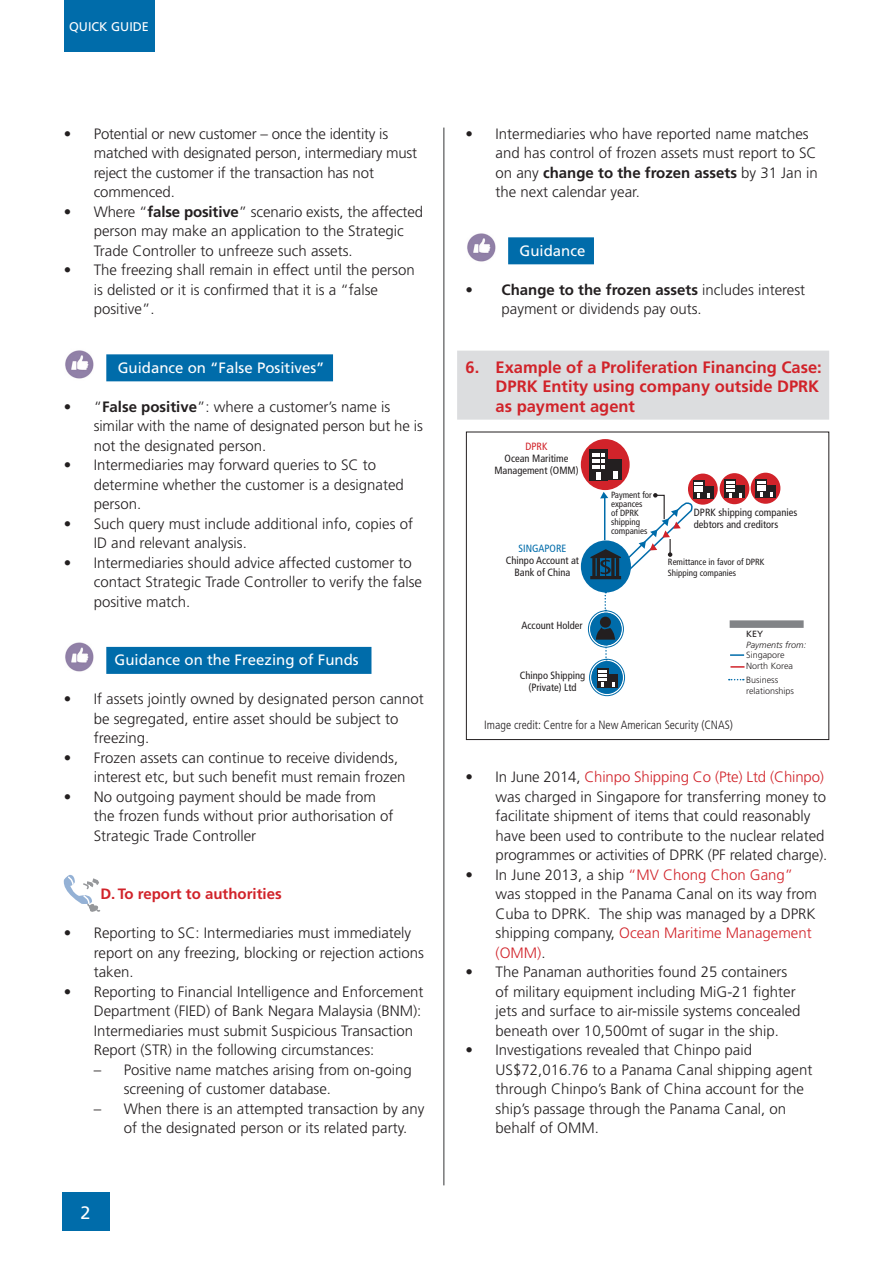
<style>
.page{position:relative;width:893px;height:1263px;background:#fff}
.page>*{position:absolute;margin:0;border:0;box-sizing:border-box;transform-origin:0 0}
.t1{font:18px "Frutiger LT Std";color:#fff}
.t2{font:700 16.5px/19.5px "Frutiger LT Std";color:#d1232a}
.t3{font:300 15px/19.5px "Frutiger LT Std";color:#231f20}
.t4{font:15px "Frutiger LT Std";color:#fff}
.t5{font:700 15px "Frutiger LT Std";color:#d1232a}
.t6{font:12.6px "Frutiger LT Std";color:#fff}
.t7{font:300 condensed 12px "Frutiger LT Std";color:#231f20}
.t8{font:condensed 10.5px/12px "Frutiger LT Std";color:#231f20;text-align:center}
.t9{font:condensed 10.5px "Frutiger LT Std";color:#006caa}
.t10{font:condensed 10.5px "Frutiger LT Std";color:#d1232a}
.t11{font:condensed 9px/9px "Frutiger LT Std";color:#231f20}
.t12{font:300 9px/10.5px "Frutiger LT Std";color:#231f20}
.t13{font:italic 300 9px "Frutiger LT Std";color:#231f20}
.t14{font:9px "Frutiger LT Std";color:#231f20}
.s1{font-weight:700}
.s2{color:#d1232a}
</style>
<div class="page">
<div style="left:62px;top:1193px;width:47px;height:38px;background:#006caa"></div>
<div style="left:508px;top:237px;width:86px;height:27px;background:#006caa"></div>
<div style="left:457px;top:351px;width:372px;height:69px;background:#dcdddf"></div>
<img style="left:467px;top:233px;width:28px;height:29px">
<div style="left:106px;top:354px;width:227px;height:27px;background:#006caa"></div>
<div style="left:106px;top:647px;width:265px;height:27px;background:#006caa"></div>
<img style="left:65px;top:350px;width:29px;height:29px">
<img style="left:65px;top:642px;width:29px;height:30px">
<svg style="left:63px;top:874px;width:38px;height:38px"></svg>
<div style="left:581px;top:439px;width:49px;height:51px;background:#d1232a;border-radius:50%"></div>
<div style="left:589px;top:449px;width:18px;height:31px;background:#231f20"></div>
<svg style="left:688px;top:474px;width:30px;height:31px"></svg>
<div style="left:704px;top:486px;width:9px;height:13px;background:#231f20"></div>
<div style="left:720px;top:473px;width:29px;height:31px;background:#d1232a;border-radius:50%"></div>
<svg style="left:724px;top:479px;width:12px;height:19px"></svg>
<div style="left:736px;top:486px;width:9px;height:12px;background:#231f20"></div>
<svg style="left:726px;top:482px;width:16px;height:16px"></svg>
<div style="left:751px;top:473px;width:29px;height:31px;background:#d1232a;border-radius:50%"></div>
<div style="left:755px;top:479px;width:12px;height:19px;background:#231f20"></div>
<div style="left:767px;top:485px;width:9px;height:13px;background:#231f20"></div>
<svg style="left:757px;top:481px;width:16px;height:16px"></svg>
<div style="left:591px;top:661px;width:32px;height:33px;background:#006caa;border-radius:50%"></div>
<div style="left:589px;top:659px;width:36px;height:37px;border:1px solid #006caa;border-radius:50%"></div>
<div style="left:591px;top:661px;width:32px;height:33px;border:2px solid #006caa;border-radius:50%"></div>
<div style="left:596px;top:667px;width:12px;height:20px;background:#231f20"></div>
<div style="left:608px;top:674px;width:10px;height:13px;background:#231f20"></div>
<svg style="left:598px;top:670px;width:17px;height:17px"></svg>
<div style="left:584px;top:544px;width:44px;height:45px;background:#006caa;border-radius:50%"></div>
<div style="left:581px;top:540px;width:50px;height:52px;border:6px solid #006caa;border-radius:50%"></div>
<hr style="left:590px;top:576px;width:31px;height:3px;background:#231f20">
<svg style="left:604px;top:592px;width:2px;height:18px"></svg>
<div style="left:730px;top:620px;width:74px;height:8px;background:#828487"></div>
<svg style="left:730px;top:654px;width:14px;height:2px"></svg>
<svg style="left:730px;top:666px;width:14px;height:2px"></svg>
<svg style="left:729px;top:679px;width:15px;height:1px"></svg>
<div style="left:590px;top:613px;width:31px;height:32px;background:#006caa;border-radius:50%"></div>
<div style="left:588px;top:610px;width:36px;height:38px;border:1px solid #006caa;border-radius:50%"></div>
<div style="left:590px;top:613px;width:31px;height:32px;border:2px solid #006caa;border-radius:50%"></div>
<div style="left:600px;top:617px;width:11px;height:11px;background:#231f20;border-radius:50%"></div>
<svg style="left:596px;top:627px;width:19px;height:33px"></svg>
<svg style="left:590px;top:453px;width:120px;height:123px"></svg>
<div style="left:466px;top:432px;width:363px;height:308px;border:1px solid #231f20"></div>
<hr style="left:443px;top:128px;width:1px;height:1057px;background:#4b4c4d">
<div style="left:64px;top:0;width:90px;height:52px;background:#006caa"></div>
<p class="t6" style="left:69px;top:19px;width:81px">QUICK GUIDE</p>
<p class="t3" style="left:94px;top:124px;width:325px;text-indent:-30px">• Potential or new customer – once the identity is matched with designated person, intermediary must reject the customer if the transaction has not commenced.</p>
<p class="t3" style="left:94px;top:202px;width:331px;text-indent:-30px">• Where “<span class="s1">false positive</span>” scenario exists, the affected person may make an application to the Strategic<br>Trade Controller to unfreeze such assets.</p>
<p class="t3" style="left:94px;top:261px;width:322px;text-indent:-30px">• The freezing shall remain in effect until the person is delisted or it is confirmed that it is a “false positive”.</p>
<p class="t4" style="left:118px;top:359px;width:208px">Guidance on “False Positives”</p>
<p class="t3" style="left:94px;top:397px;width:331px;text-indent:-30px">• “<span class="s1">False positive</span>”: where a customer’s name is similar with the name of designated person but he is not the designated person.</p>
<p class="t3" style="left:94px;top:456px;width:312px;text-indent:-30px">• Intermediaries may forward queries to SC to determine whether the customer is a designated person.</p>
<p class="t3" style="left:94px;top:514px;width:321px;text-indent:-30px">• Such query must include additional info, copies of<br>ID and relevant analysis.</p>
<p class="t3" style="left:94px;top:553px;width:330px;text-indent:-30px">• Intermediaries should advice affected customer to contact Strategic Trade Controller to verify the false positive match.</p>
<p class="t4" style="left:115px;top:651px;width:246px">Guidance on the Freezing of Funds</p>
<p class="t3" style="left:94px;top:690px;width:332px;text-indent:-30px">• If assets jointly owned by designated person cannot be segregated, entire asset should be subject to freezing.</p>
<p class="t3" style="left:94px;top:748px;width:313px;text-indent:-30px">• Frozen assets can continue to receive dividends, interest etc, but such benefit must remain frozen</p>
<p class="t3" style="left:94px;top:787px;width:301px;text-indent:-30px">• No outgoing payment should be made from the frozen funds without prior authorisation of<br>Strategic Trade Controller</p>
<p class="t5" style="left:100px;top:885px;width:183px">D. To report to authorities</p>
<p class="t3" style="left:94px;top:924px;width:332px;text-indent:-30px">• Reporting to SC: Intermediaries must immediately report on any freezing, blocking or rejection actions taken.</p>
<p class="t3" style="left:94px;top:982px;width:331px;text-indent:-30px">• Reporting to Financial Intelligence and Enforcement Department (FIED) of Bank Negara Malaysia (BNM):<br>Intermediaries must submit Suspicious Transaction Report (STR) in the following circumstances:</p>
<p class="t3" style="left:124px;top:1060px;width:290px;text-indent:-30px">– Positive name matches arising from on-going screening of customer database.</p>
<p class="t3" style="left:124px;top:1099px;width:302px;text-indent:-30px">– When there is an attempted transaction by any of the designated person or its related party.</p>
<p class="t1" style="left:81px;top:1202px;width:12px">2</p>
<p class="t3" style="left:496px;top:124px;width:324px;text-indent:-30px">• Intermediaries who have reported name matches and has control of frozen assets must report to SC on any <span class="s1">change to the frozen assets</span> by 31 Jan in the next calendar year.</p>
<p class="t4" style="left:520px;top:242px;width:67px">Guidance</p>
<p class="t3" style="left:502px;top:280px;width:305px;text-indent:-36px">• <span class="s1">Change to the frozen assets</span> includes interest payment or dividends pay outs.</p>
<p class="t2" style="left:496px;top:357px;width:328px;text-indent:-30px">6. Example of a Proliferation Financing Case:<br>DPRK Entity using company outside DPRK as payment agent</p>
<p class="t10" style="left:525px;top:441px;width:23px">DPRK</p>
<p class="t8" style="left:505px;top:453px;width:65px">Ocean Maritime</p>
<p class="t8" style="left:494px;top:465px;width:86px">Management (OMM)</p>
<p class="t9" style="left:518px;top:542px;width:49px">SINGAPORE</p>
<p class="t8" style="left:506px;top:554px;width:75px">Chinpo Account at<br>Bank of China</p>
<p class="t8" style="left:521px;top:619px;width:63px">Account Holder</p>
<p class="t8" style="left:520px;top:669px;width:67px">Chinpo Shipping (Private) Ltd</p>
<p class="t11" style="left:611px;top:490px;width:42px">Payment for expances<br>of DPRK shipping companies</p>
<p class="t8" style="left:694px;top:506px;width:105px;text-align:left">DPRK shipping companies debtors and creditors</p>
<p class="t11" style="left:668px;top:557px;width:98px;line-height:10.5px">Remittance in favor of DPRK<br>Shipping companies</p>
<p class="t14" style="left:746px;top:629px;width:19px">KEY</p>
<p class="t13" style="left:746px;top:639px;width:61px">Payments from:</p>
<p class="t12" style="left:746px;top:650px;width:40px">Singapore</p>
<p class="t12" style="left:746px;top:660px;width:48px">North Korea</p>
<p class="t12" style="left:746px;top:675px;width:49px">Business relationships</p>
<p class="t7" style="left:484px;top:718px;width:250px">Image credit: Centre for a New American Security (CNAS)</p>
<p class="t3" style="left:496px;top:768px;width:333px;text-indent:-30px">• In June 2014, <span class="s2">Chinpo Shipping Co (Pte) Ltd (Chinpo) </span>was charged in Singapore for transferring money to facilitate shipment of items that could reasonably have been used to contribute to the nuclear related programmes or activities of DPRK (PF related charge).</p>
<p class="t3" style="left:496px;top:865px;width:323px;text-indent:-30px">• In June 2013, a ship <span class="s2">“MV Chong Chon Gang” </span>was stopped in the Panama Canal on its way from Cuba to DPRK. The ship was managed by a DPRK shipping company, <span class="s2">Ocean Maritime Management (OMM)</span>.</p>
<p class="t3" style="left:496px;top:963px;width:306px;text-indent:-30px">• The Panaman authorities found 25 containers of military equipment including MiG-21 fighter jets and surface to air-missile systems concealed beneath over 10,500mt of sugar in the ship.</p>
<p class="t3" style="left:496px;top:1041px;width:318px;text-indent:-30px">• Investigations revealed that Chinpo paid US$72,016.76 to a Panama Canal shipping agent through Chinpo’s Bank of China account for the ship’s passage through the Panama Canal, on behalf of OMM.</p>
</div>
